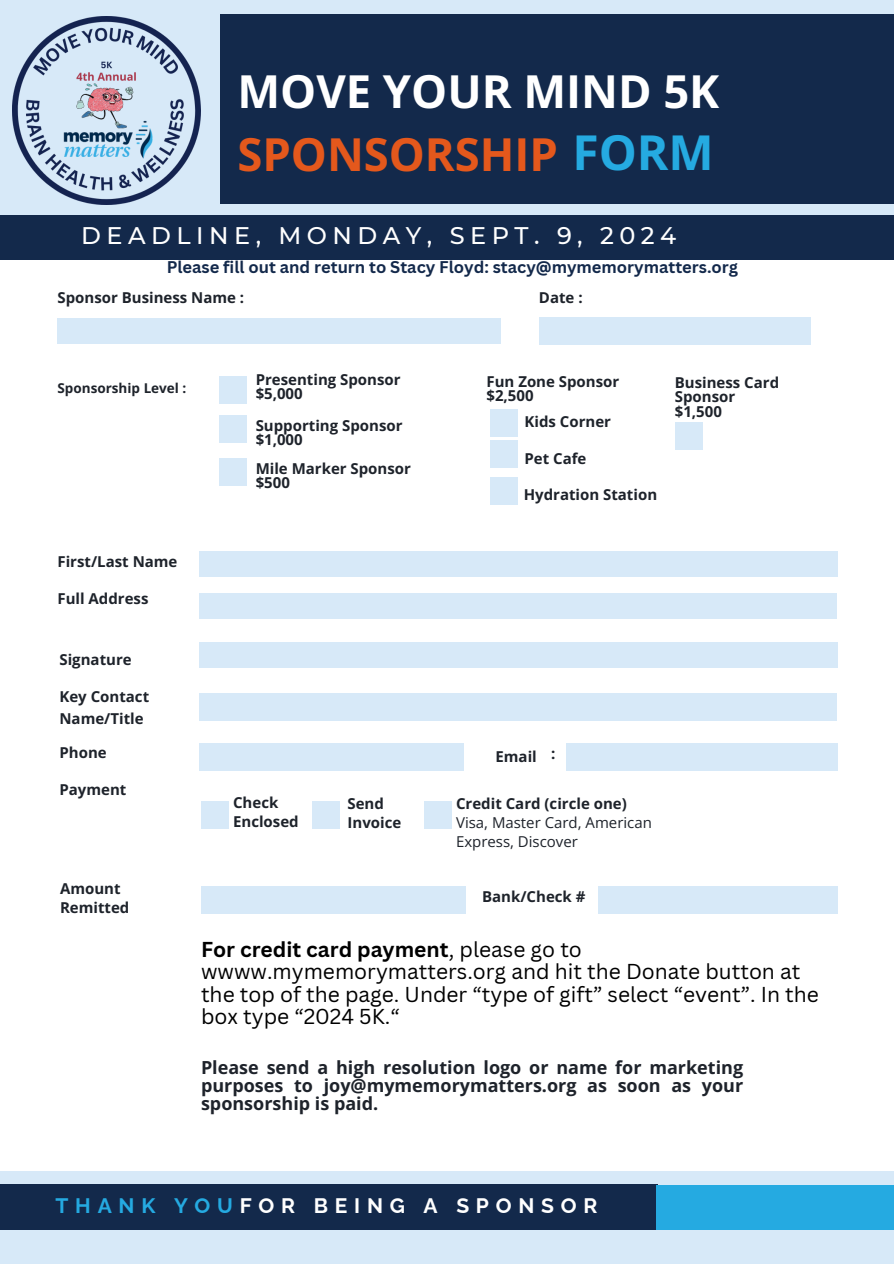
<style>
.page{position:relative;width:894px;height:1264px;background:#fff}
.page>*{position:absolute;margin:0;border:0;box-sizing:border-box;transform-origin:0 0}
.t1{font:700 45.3px/63px "Open Sans";color:#fff}
.t2{font:500 24px "Montserrat";letter-spacing:.23em;color:#fff}
.t3{font:21px/22.5px "Canva Sans";color:#000}
.t4{font:700 21px "Raleway";letter-spacing:.32em;color:#fff}
.t5{font:700 18px/18px "Open Sans";color:#1e232b;text-align:justify}
.t6{font:700 16.5px "Canva Sans";color:#13294b}
.t7{font:700 15px/14.7px "Open Sans";color:#1e232b}
.t8{font:15px/19.2px "Open Sans";color:#1e232b}
.t9{font:700 13.5px "Open Sans";color:#1e232b}
.s1{color:#e4581c}
.s2{font-size:48px;color:#25aae1}
.s3{font-weight:700}
.s4{color:#25aae1}
</style>
<div class="page">
<div style="left:201px;top:801px;width:28px;height:27px;background:#d7e9f8"></div>
<div style="left:219px;top:415px;width:28px;height:27px;background:#d7e9f8"></div>
<div style="left:219px;top:376px;width:28px;height:27px;background:#d7e9f8"></div>
<div style="left:312px;top:801px;width:27px;height:28px;background:#d7e9f8"></div>
<div style="left:199px;top:743px;width:264px;height:27px;background:#d7e9f8"></div>
<div style="left:201px;top:886px;width:264px;height:27px;background:#d7e9f8"></div>
<div style="left:423px;top:801px;width:28px;height:28px;background:#d7e9f8"></div>
<div style="left:57px;top:318px;width:444px;height:26px;background:#d7e9f8"></div>
<div style="left:199px;top:551px;width:638px;height:25px;background:#d7e9f8"></div>
<div style="left:199px;top:642px;width:638px;height:26px;background:#d7e9f8"></div>
<div style="left:199px;top:593px;width:637px;height:26px;background:#d7e9f8"></div>
<div style="left:199px;top:693px;width:637px;height:27px;background:#d7e9f8"></div>
<div style="left:0;top:0;width:893px;height:216px;background:#d7e9f8"></div>
<div style="left:220px;top:14px;width:673px;height:189px;background:#13294b"></div>
<div style="left:0;top:216px;width:893px;height:44px;background:#13294b"></div>
<div style="left:565px;top:743px;width:272px;height:27px;background:#d7e9f8"></div>
<div style="left:597px;top:886px;width:240px;height:27px;background:#d7e9f8"></div>
<div style="left:0;top:1171px;width:893px;height:92px;background:#d7e9f8"></div>
<div style="left:0;top:1184px;width:657px;height:45px;background:#13294b"></div>
<div style="left:656px;top:1185px;width:237px;height:44px;background:#25aae1"></div>
<div style="left:489px;top:409px;width:28px;height:27px;background:#d7e9f8"></div>
<div style="left:490px;top:441px;width:28px;height:27px;background:#d7e9f8"></div>
<div style="left:490px;top:477px;width:28px;height:27px;background:#d7e9f8"></div>
<div style="left:219px;top:458px;width:28px;height:27px;background:#d7e9f8"></div>
<img style="left:13px;top:16px;width:188px;height:188px">
<div style="left:539px;top:317px;width:271px;height:28px;background:#d7e9f8"></div>
<div style="left:674px;top:422px;width:28px;height:28px;background:#d7e9f8"></div>
<h1 class="t1" style="left:237px;top:59px;width:483px">MOVE YOUR MIND 5K<br><span class="s1">SPONSORSHIP</span> <span class="s2">FORM</span></h1>
<h5 class="t2" style="left:81px;top:220px;width:596px">DEADLINE, MONDAY, SEPT. 9, 2024</h5>
<h6 class="t6" style="left:167px;top:256px;width:573px">Please fill out and return to Stacy Floyd: stacy@mymemorymatters.org</h6>
<h6 class="t7" style="left:57px;top:290px;width:188px">Sponsor Business Name :</h6>
<h6 class="t7" style="left:539px;top:290px;width:45px">Date :</h6>
<h6 class="t9" style="left:57px;top:378px;width:130px">Sponsorship Level :</h6>
<h6 class="t7" style="left:57px;top:553px;width:121px">First/Last Name</h6>
<h6 class="t7" style="left:57px;top:591px;width:92px">Full Address</h6>
<h6 class="t7" style="left:59px;top:651px;width:74px">Signature</h6>
<h6 class="t7" style="left:59px;top:684px;width:91px;line-height:22.5px">Key Contact<br>Name/Title</h6>
<h6 class="t7" style="left:59px;top:745px;width:49px">Phone</h6>
<h6 class="t7" style="left:59px;top:782px;width:68px">Payment</h6>
<h6 class="t7" style="left:60px;top:878px;width:71px;line-height:19.2px">Amount<br>Remitted</h6>
<p class="t7" style="left:255px;top:371px;width:146px">Presenting Sponsor $5,000</p>
<h6 class="t7" style="left:486px;top:373px;width:134px">Fun Zone Sponsor $2,500</h6>
<h6 class="t7" style="left:524px;top:414px;width:88px">Kids Corner</h6>
<p class="t7" style="left:524px;top:450px;width:63px">Pet Cafe</p>
<h6 class="t7" style="left:523px;top:487px;width:135px">Hydration Station</h6>
<h4 class="t7" style="left:255px;top:417px;width:148px">Supporting Sponsor $1,000</h4>
<h5 class="t7" style="left:255px;top:460px;width:157px">Mile Marker Sponsor $500</h5>
<h3 class="t7" style="left:674px;top:374px;width:106px">Business Card<br>Sponsor $1,500</h3>
<h6 class="t7" style="left:233px;top:793px;width:67px;line-height:19.2px">Check<br>Enclosed</h6>
<h6 class="t7" style="left:347px;top:793px;width:55px;line-height:19.2px">Send<br>Invoice</h6>
<h6 class="t7" style="left:495px;top:748px;width:43px">Email</h6>
<h6 class="t7" style="left:551px;top:746px;width:6px">:</h6>
<h6 class="t8" style="left:456px;top:793px;width:197px"><span class="s3">Credit Card (circle one)<br></span>Visa, Master Card, American<br>Express, Discover</h6>
<h6 class="t7" style="left:482px;top:889px;width:105px">Bank/Check #</h6>
<h6 class="t3" style="left:201px;top:937px;width:619px"><span class="s3">For credit card payment</span>, please go to wwww.mymemorymatters.org and hit the Donate button at the top of the page. Under “type of gift” select “event”. In the box type “2024 5K.“</h6>
<h6 class="t5" style="left:201px;top:1057px;width:543px">Please send a high resolution logo or name for marketing purposes to joy@mymemorymatters.org as soon as your sponsorship is paid.</h6>
<h1 class="t4" style="left:56px;top:1193px;width:543px"><span class="s4">THANK YOU</span>FOR BEING A SPONSOR</h1>
</div>
